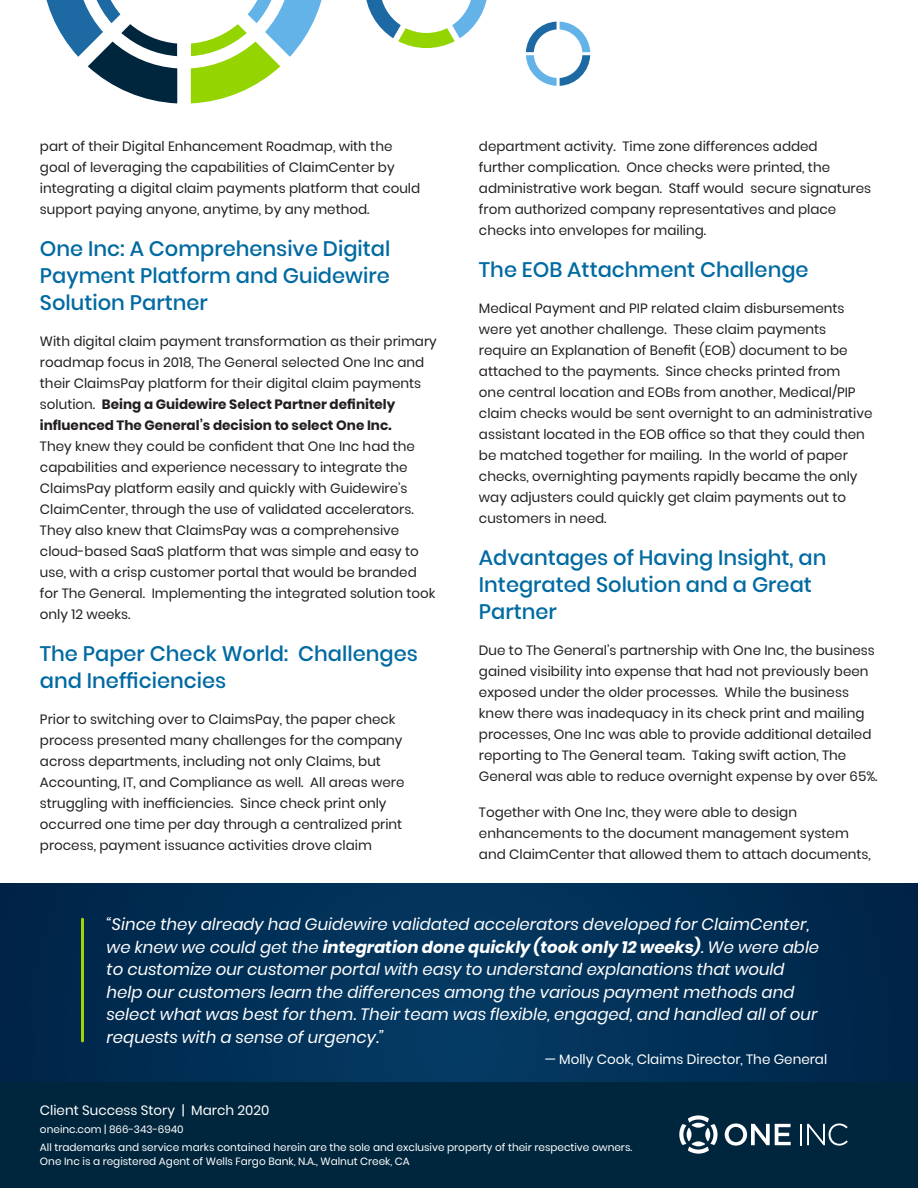
<style>
.page{position:relative;width:918px;height:1188px;background:#fff}
.page>*{position:absolute;margin:0;border:0;box-sizing:border-box;transform-origin:0 0}
.Body_Copy{font:500 21px/27px "Poppins";color:#006aa2}
.Body_Copy-2{font:italic 16.5px/22.5px "Poppins";color:#fff}
.Body_Copy-3{font:13.5px/21px "Poppins";color:#231f20}
.Body_Copy-4{font:13.5px "Poppins";color:#fff}
.Page_SubTitle{font:13.5px "Poppins";color:#fff}
.Page_SubTitle-2{font:10.5px/18px "Poppins";color:#fff}
.s1{font-weight:700}
</style>
<div class="page">
<svg style="left:0;top:883px;width:918px;height:199px;background:#012e54"></svg>
<svg style="left:46px;top:0;width:131px;height:103px"></svg>
<svg style="left:191px;top:0;width:131px;height:103px"></svg>
<svg style="left:366px;top:0;width:121px;height:48px"></svg>
<svg style="left:526px;top:22px;width:64px;height:64px"></svg>
<div style="left:0;top:1082px;width:918px;height:106px;background:#00263e"></div>
<svg style="left:679px;top:1115px;width:39px;height:39px"></svg>
<svg style="left:687px;top:1128px;width:5px;height:13px"></svg>
<svg style="left:725px;top:1123px;width:66px;height:23px"></svg>
<hr style="left:800px;top:1124px;width:2px;height:21px;background:#fff">
<svg style="left:807px;top:1123px;width:41px;height:23px"></svg>
<hr style="left:81px;top:919px;width:3px;height:122px;background:#a2d40a">
<p class="Body_Copy-3" style="left:40px;top:136px;width:382px">part of their Digital Enhancement Roadmap, with the goal of leveraging the capabilities of ClaimCenter by integrating a digital claim payments platform that could support paying anyone, anytime, by any method.</p>
<p class="Body_Copy" style="left:40px;top:236px;width:352px;text-align:justify">One Inc: A Comprehensive Digital Payment Platform and Guidewire Solution Partner</p>
<p class="Body_Copy-3" style="left:40px;top:331px;width:398px">With digital claim payment transformation as their primary roadmap focus in 2018, The General selected One Inc and their ClaimsPay platform for their digital claim payments solution. <span class="s1">Being a Guidewire Select Partner definitely influenced The General’s decision to select One Inc.<br></span>They knew they could be confident that One Inc had the capabilities and experience necessary to integrate the ClaimsPay platform easily and quickly with Guidewire’s ClaimCenter, through the use of validated accelerators.<br>They also knew that ClaimsPay was a comprehensive cloud-based SaaS platform that was simple and easy to use, with a crisp customer portal that would be branded for The General. Implementing the integrated solution took only 12 weeks.</p>
<p class="Body_Copy" style="left:40px;top:641px;width:379px">The Paper Check World: Challenges and Inefficiencies</p>
<p class="Body_Copy-3" style="left:40px;top:709px;width:366px">Prior to switching over to ClaimsPay, the paper check process presented many challenges for the company across departments, including not only Claims, but Accounting, IT, and Compliance as well. All areas were struggling with inefficiencies. Since check print only occurred one time per day through a centralized print process, payment issuance activities drove claim</p>
<p class="Body_Copy-3" style="left:479px;top:136px;width:394px">department activity. Time zone differences added<br>further complication. Once checks were printed, the administrative work began. Staff would secure signatures from authorized company representatives and place checks into envelopes for mailing.</p>
<p class="Body_Copy" style="left:479px;top:257px;width:331px">The EOB Attachment Challenge</p>
<p class="Body_Copy-3" style="left:479px;top:298px;width:395px">Medical Payment and PIP related claim disbursements were yet another challenge. These claim payments require an Explanation of Benefit (EOB) document to be attached to the payments. Since checks printed from<br>one central location and EOBs from another, Medical/PIP claim checks would be sent overnight to an administrative assistant located in the EOB office so that they could then be matched together for mailing. In the world of paper checks, overnighting payments rapidly became the only way adjusters could quickly get claim payments out to customers in need.</p>
<p class="Body_Copy" style="left:479px;top:545px;width:349px">Advantages of Having Insight, an<br>Integrated Solution and a Great<br>Partner</p>
<p class="Body_Copy-3" style="left:479px;top:640px;width:400px">Due to The General’s partnership with One Inc, the business gained visibility into expense that had not previously been exposed under the older processes. While the business knew there was inadequacy in its check print and mailing processes, One Inc was able to provide additional detailed reporting to The General team. Taking swift action, The General was able to reduce overnight expense by over 65%.</p>
<p class="Body_Copy-3" style="left:479px;top:802px;width:394px">Together with One Inc, they were able to design enhancements to the document management system and ClaimCenter that allowed them to attach documents,</p>
<p class="Body_Copy-2" style="left:107px;top:913px;width:714px">“Since they already had Guidewire validated accelerators developed for ClaimCenter, we knew we could get the <span class="s1">integration done quickly (took only 12 weeks)</span>. We were able to customize our customer portal with easy to understand explanations that would help our customers learn the differences among the various payment methods and select what was best for them. Their team was flexible, engaged, and handled all of our requests with a sense of urgency.”</p>
<p class="Body_Copy-4" style="left:545px;top:1051px;width:284px">— Molly Cook, Claims Director, The General</p>
<p class="Page_SubTitle" style="left:40px;top:1103px;width:231px">Client Success Story | March 2020</p>
<p class="Page_SubTitle-2" style="left:40px;top:1121px;width:594px">oneinc.com | 866-343-6940<br>All trademarks and service marks contained herein are the sole and exclusive property of their respective owners.</p>
<p class="Page_SubTitle-2" style="left:40px;top:1152px;width:371px">One Inc is a registered Agent of Wells Fargo Bank, N.A., Walnut Creek, CA</p>
</div>
